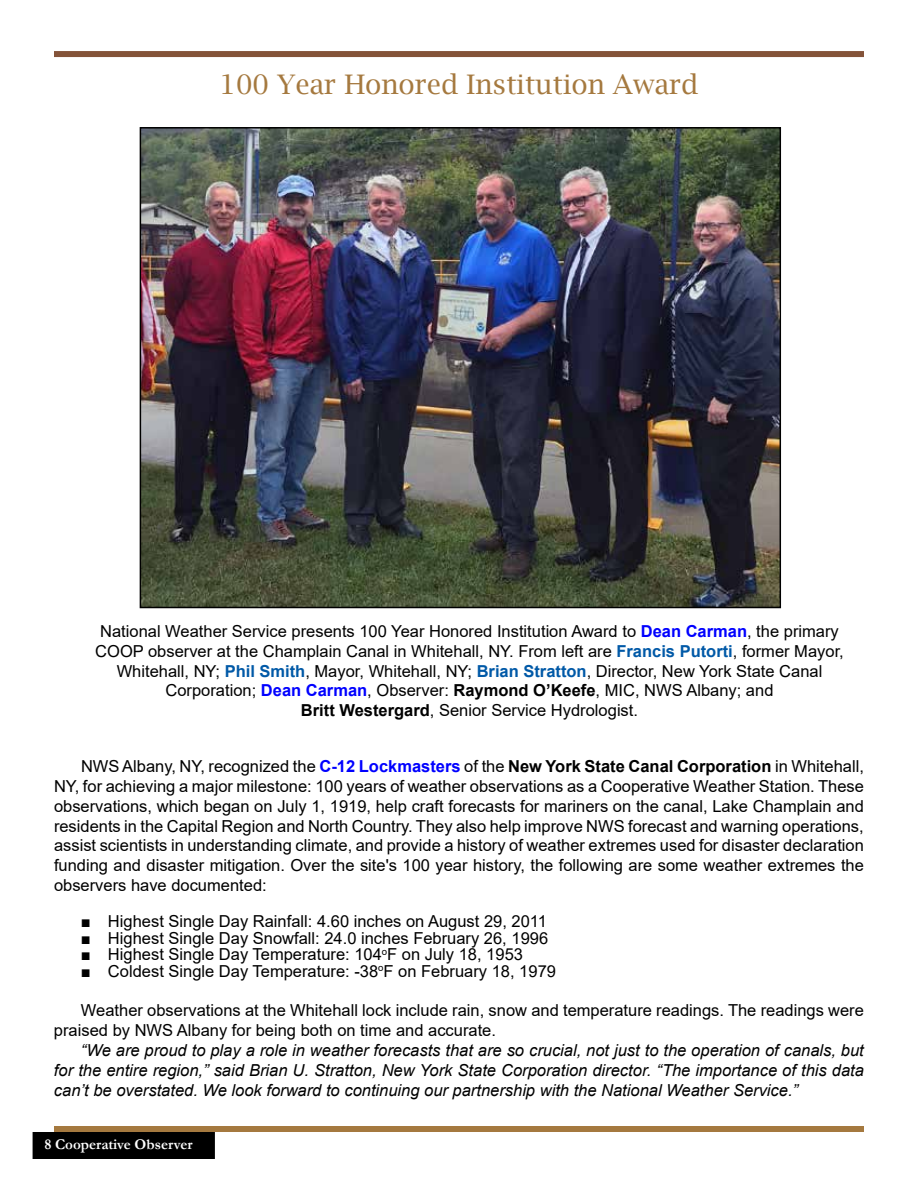
<style>
.page{position:relative;width:918px;height:1188px;background:#fff}
.page>*{position:absolute;margin:0;border:0;box-sizing:border-box;transform-origin:0 0}
.t1{font:27px "Lucida Bright";color:#a5793f}
.t2{font:16.5px/19.8px "Arial";color:#000;text-align:justify}
.t3{font:italic 16.5px/19.8px "Arial";color:#000;text-align:justify}
.t4{font:700 15px "Garamond";color:#fff}
.s1{font-weight:700;color:#00f}
.s2{font-weight:700;color:#0059a7}
.s3{font-weight:700}
</style>
<div class="page">
<div style="left:33px;top:1133px;width:181px;height:25px;background:#000"></div>
<div style="left:33px;top:1132px;width:182px;height:27px;border:2px solid #000"></div>
<div style="left:54px;top:1126px;width:810px;height:6px;background:#a5793f"></div>
<div style="left:54px;top:51px;width:810px;height:6px;background:#845339"></div>
<img style="left:143px;top:130px;width:635px;height:475px">
<div style="left:140px;top:127px;width:641px;height:481px;border:2px solid #000"></div>
<h1 class="t1" style="left:220px;top:69px;width:480px">100 Year Honored Institution Award</h1>
<p class="t2" style="left:95px;top:621px;width:750px;text-align:center">National Weather Service presents 100 Year Honored Institution Award to <span class="s1">Dean Carman</span>, the primary COOP observer at the Champlain Canal in Whitehall, NY. From left are <span class="s2">Francis Putorti</span>, former Mayor, Whitehall, NY; <span class="s2">Phil Smith</span>, Mayor, Whitehall, NY; <span class="s2">Brian Stratton</span>, Director, New York State Canal Corporation; <span class="s1">Dean Carman</span>, Observer: <span class="s3">Raymond O’Keefe</span>, MIC, NWS Albany; and<br><span class="s3">Britt Westergard</span>, Senior Service Hydrologist.</p>
<p class="t2" style="left:54px;top:756px;width:811px;text-indent:27px">NWS Albany, NY, recognized the <span class="s1">C-12 Lockmasters</span> of the <span class="s3">New York State Canal Corporation</span> in Whitehall, NY, for achieving a major milestone: 100 years of weather observations as a Cooperative Weather Station. These observations, which began on July 1, 1919, help craft forecasts for mariners on the canal, Lake Champlain and residents in the Capital Region and North Country. They also help improve NWS forecast and warning operations, assist scientists in understanding climate, and provide a history of weather extremes used for disaster declaration funding and disaster mitigation. Over the site's 100 year history, the following are some weather extremes the observers have documented:</p>
<p class="t2" style="left:81px;top:912px;width:468px">■ Highest Single Day Rainfall: 4.60 inches on August 29, 2011</p>
<p class="t2" style="left:81px;top:928px;width:469px">■ Highest Single Day Snowfall: 24.0 inches February 26, 1996</p>
<p class="t2" style="left:81px;top:945px;width:444px">■ Highest Single Day Temperature: 104<sup>o</sup>F on July 18, 1953</p>
<p class="t2" style="left:81px;top:961px;width:477px">■ Coldest Single Day Temperature: -38<sup>o</sup>F on February 18, 1979</p>
<p class="t2" style="left:54px;top:1001px;width:811px;text-indent:27px">Weather observations at the Whitehall lock include rain, snow and temperature readings. The readings were praised by NWS Albany for being both on time and accurate.</p>
<p class="t3" style="left:54px;top:1041px;width:811px;text-indent:27px">“We are proud to play a role in weather forecasts that are so crucial, not just to the operation of canals, but for the entire region,” said Brian U. Stratton, New York State Corporation director. “The importance of this data can’t be overstated. We look forward to continuing our partnership with the National Weather Service.”</p>
<p class="t4" style="left:44px;top:1134px;width:150px">8 Cooperative Observer</p>
</div>
